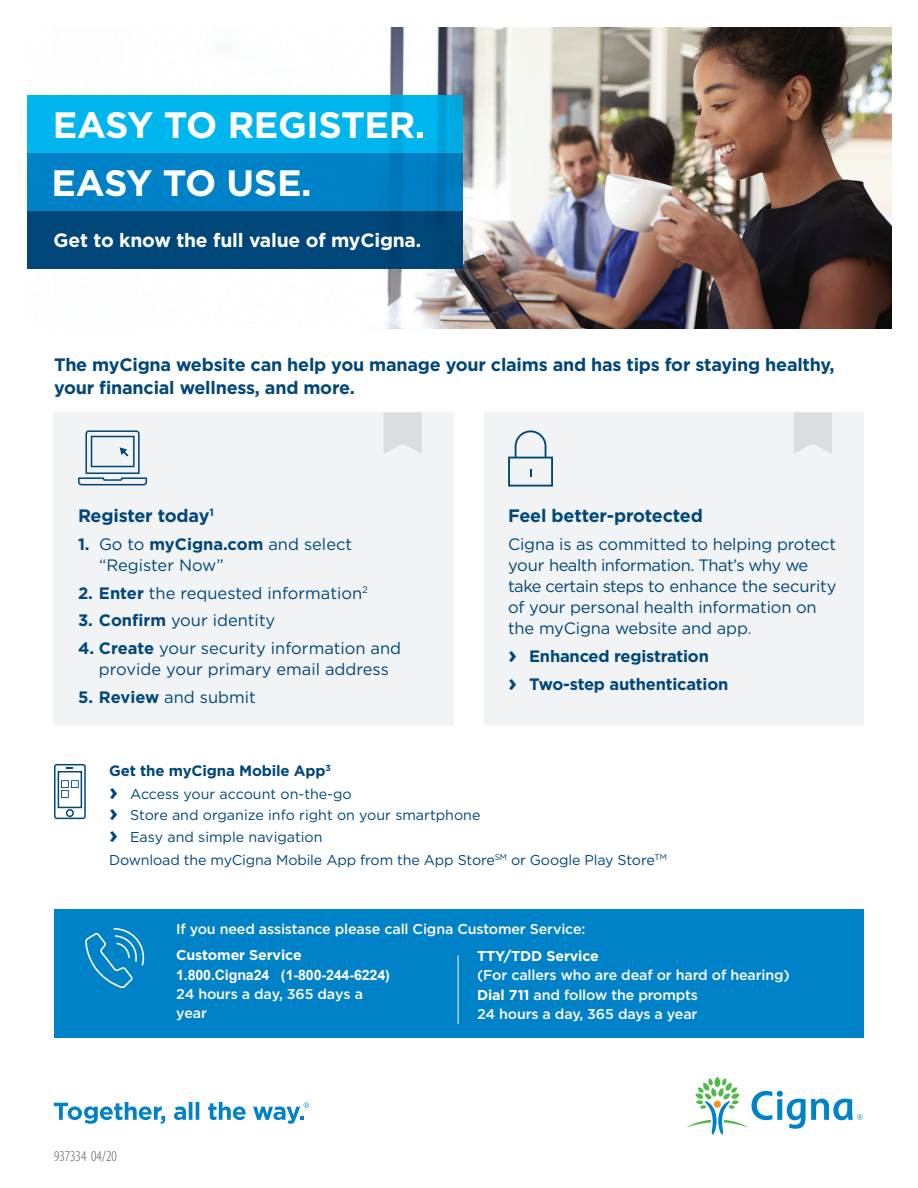
<style>
.page{position:relative;width:918px;height:1188px;background:#fff}
.page>*{position:absolute;margin:0;border:0;box-sizing:border-box;transform-origin:0 0}
.Headline_2_bars_phot{font:700 36.75px "Gotham";letter-spacing:-.01em;color:#fff}
.Subheadline_bold_14{font:700 19.35px "Gotham";letter-spacing:-.01em;color:#fff}
.Body_copy__book_9_5{font:700 18px/22.5px "Gotham";letter-spacing:-.015em;color:#004779}
.Body_copy_head_bold{font:700 18px "Gotham";letter-spacing:-.01em;color:#004779}
.Body_copy__book_9_5-2{font:16.5px/21px "Gotham";letter-spacing:-.01em;color:#004779}
.Bullet_copy_book_9_5{font:700 16.5px "Gotham";letter-spacing:-.015em;color:#004779}
.Body_copy_head_bold-2{font:700 15px "Gotham";letter-spacing:-.01em;color:#004779}
.Legal_copy_Cat{font:300 condensed 15px "Myriad Pro";color:#57585a}
.Body_copy__book_9_5-3{font:14.25px "Gotham";letter-spacing:-.01em;color:#004779}
.Body_copy__book_9_5-4{font:500 14.25px/19.5px "Gotham";letter-spacing:-.01em;color:#fff}
.Body_copy__book_9_5-5{font:700 14.25px/19.4px "Arial";letter-spacing:-.01em;color:#fff}
.s1{font-weight:700}
.s2{font-size:14.25px}
.s3{font-size:24px}
.s4{font-weight:700;font-size:24px}
.s5{font-family:"Gotham"}
.s6{font-family:"Gotham";font-weight:500}
</style>
<div class="page">
<div style="left:54px;top:910px;width:810px;height:128px;background:#0082c8"></div>
<img style="left:387px;top:28px;width:504px;height:300px">
<div style="left:27px;top:153px;width:436px;height:58px;background:#0082c8"></div>
<div style="left:27px;top:211px;width:436px;height:58px;background:#004779"></div>
<div style="left:27px;top:95px;width:436px;height:58px;background:#00b6ef"></div>
<div style="left:53px;top:412px;width:401px;height:314px;background:#f2f3f4"></div>
<svg style="left:384px;top:412px;width:38px;height:42px"></svg>
<svg style="left:78px;top:430px;width:69px;height:55px"></svg>
<div style="left:484px;top:412px;width:380px;height:314px;background:#f2f3f4"></div>
<svg style="left:794px;top:412px;width:38px;height:42px"></svg>
<svg style="left:508px;top:430px;width:45px;height:57px"></svg>
<svg style="left:85px;top:928px;width:59px;height:60px"></svg>
<hr style="left:458px;top:956px;width:1px;height:68px;background:#fff">
<div style="left:54px;top:764px;width:32px;height:55px;border:2px solid #004779;border-radius:2px"></div>
<div style="left:66px;top:809px;width:8px;height:8px;border:2px solid #004779;border-radius:50%"></div>
<svg style="left:61px;top:780px;width:18px;height:18px"></svg>
<div style="left:58px;top:771px;width:24px;height:37px;border:2px solid #004779"></div>
<svg style="left:54px;top:1102px;width:111px;height:22px"></svg>
<svg style="left:174px;top:1102px;width:25px;height:18px"></svg>
<svg style="left:208px;top:1102px;width:38px;height:18px"></svg>
<svg style="left:253px;top:1102px;width:56px;height:22px"></svg>
<svg style="left:687px;top:1077px;width:176px;height:57px"></svg>
<p class="Headline_2_bars_phot" style="left:53px;top:100px;width:374px">EASY TO REGISTER.</p>
<p class="Headline_2_bars_phot" style="left:52px;top:158px;width:262px">EASY TO USE.</p>
<p class="Subheadline_bold_14" style="left:54px;top:227px;width:369px">Get to know the full value of myCigna.</p>
<p class="Body_copy__book_9_5" style="left:54px;top:353px;width:782px">The myCigna website can help you manage your claims and has tips for staying healthy, your financial wellness, and more.</p>
<p class="Body_copy_head_bold" style="left:78px;top:504px;width:137px">Register today<sup>1</sup></p>
<p class="Body_copy__book_9_5-2" style="left:99px;top:533px;width:255px;text-indent:-21px"><span class="s1">1.</span> Go to <span class="s1">myCigna.com</span> and select “Register Now”</p>
<p class="Body_copy__book_9_5-2" style="left:78px;top:582px;width:292px"><span class="s1">2. Enter</span> the requested information<sup>2</sup></p>
<p class="Body_copy__book_9_5-2" style="left:78px;top:610px;width:199px"><span class="s1">3. Confirm</span> your identity</p>
<p class="Body_copy__book_9_5-2" style="left:78px;top:638px;width:325px;text-align:center"><span class="s1">4. Create</span> your security information and provide your primary email address</p>
<p class="Body_copy__book_9_5-2" style="left:78px;top:686px;width:179px"><span class="s1">5. Review</span> and submit</p>
<p class="Body_copy_head_bold" style="left:508px;top:504px;width:196px">Feel better-protected</p>
<p class="Body_copy__book_9_5-2" style="left:508px;top:533px;width:330px">Cigna is as committed to helping protect your health information. That’s why we take certain steps to enhance the security of your personal health information on the myCigna website and app<span class="s2">.</span></p>
<p class="Bullet_copy_book_9_5" style="left:508px;top:645px;width:202px"><span class="s3">›</span> Enhanced registration</p>
<p class="Bullet_copy_book_9_5" style="left:508px;top:673px;width:222px"><span class="s3">›</span> Two-step authentication</p>
<p class="Body_copy_head_bold-2" style="left:109px;top:761px;width:223px">Get the myCigna Mobile App<sup>3</sup></p>
<p class="Body_copy__book_9_5-3" style="left:109px;top:785px;width:244px"><span class="s4">›</span> Access your account on-the-go</p>
<p class="Body_copy__book_9_5-3" style="left:109px;top:806px;width:373px"><span class="s4">›</span> Store and organize info right on your smartphone</p>
<p class="Body_copy__book_9_5-3" style="left:109px;top:828px;width:215px"><span class="s4">›</span> Easy and simple navigation</p>
<p class="Body_copy__book_9_5-3" style="left:109px;top:851px;width:560px">Download the myCigna Mobile App from the App Store<sup>SM</sup> or Google Play Store<sup>TM</sup></p>
<p class="Legal_copy_Cat" style="left:54px;top:1148px;width:64px">937334 04/20</p>
<p class="Body_copy__book_9_5-4" style="left:176px;top:919px;width:411px">If you need assistance please call Cigna Customer Service:</p>
<p class="Body_copy__book_9_5-5" style="left:176px;top:946px;width:215px"><span class="s5">Customer Service<br></span>1.800.Cigna24 (1-800-244-6224)<br><span class="s6">24 hours a day, 365 days a year</span></p>
<p class="Body_copy__book_9_5-4" style="left:477px;top:946px;width:314px"><span class="s1">TTY/TDD Service<br></span>(For callers who are deaf or hard of hearing)</p>
<p class="Body_copy__book_9_5-4" style="left:477px;top:985px;width:222px"><span class="s1">Dial 711</span> and follow the prompts</p>
<p class="Body_copy__book_9_5-4" style="left:477px;top:1004px;width:222px">24 hours a day, 365 days a year</p>
</div>
